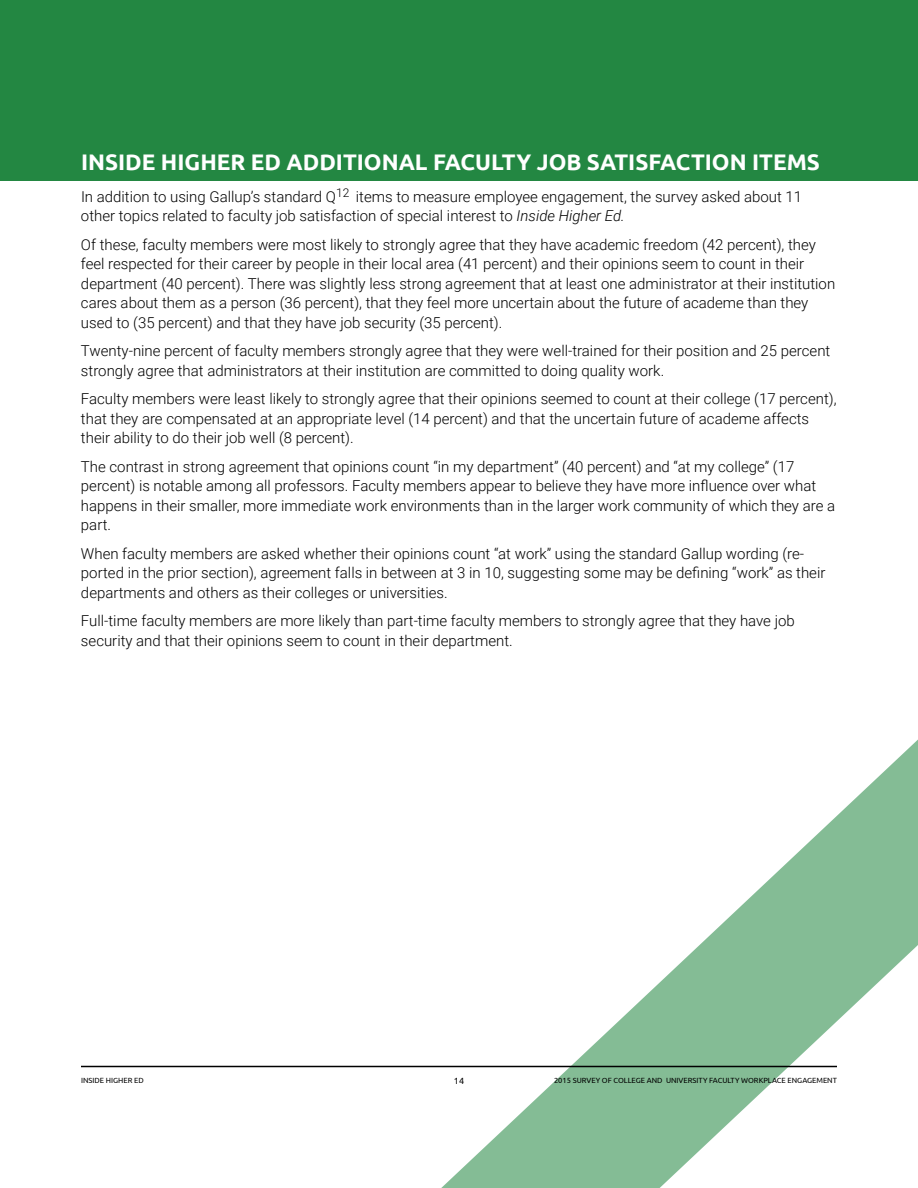
<style>
.page{position:relative;width:918px;height:1188px;background:#fff}
.page>*{position:absolute;margin:0;border:0;box-sizing:border-box;transform-origin:0 0}
.t1{font:700 22.5px "Ubuntu";color:#fff}
.t2{font:300 15px/19.5px "Roboto";color:#000}
.t3{font:9px "Ubuntu";color:#000}
.t4{font:7.5px "Ubuntu";color:#000}
.s1{font-style:italic}
</style>
<div class="page">
<svg style="left:422px;top:739px;width:496px;height:449px"></svg>
<div style="left:0;top:0;width:918px;height:181px;background:#238742"></div>
<hr style="left:81px;top:1066px;width:756px;height:1px;background:#000">
<h1 class="t1" style="left:81px;top:149px;width:740px">INSIDE HIGHER ED ADDITIONAL FACULTY JOB SATISFACTION ITEMS</h1>
<p class="t2" style="left:81px;top:186px;width:723px">In addition to using Gallup’s standard Q<sup>12</sup> items to measure employee engagement, the survey asked about 11 other topics related to faculty job satisfaction of special interest to <span class="s1">Inside Higher Ed.</span></p>
<p class="t2" style="left:81px;top:234px;width:756px">Of these, faculty members were most likely to strongly agree that they have academic freedom (42 percent), they feel respected for their career by people in their local area (41 percent) and their opinions seem to count in their department (40 percent). There was slightly less strong agreement that at least one administrator at their institution cares about them as a person (36 percent), that they feel more uncertain about the future of academe than they used to (35 percent) and that they have job security (35 percent).</p>
<p class="t2" style="left:81px;top:341px;width:751px">Twenty-nine percent of faculty members strongly agree that they were well-trained for their position and 25 percent strongly agree that administrators at their institution are committed to doing quality work.</p>
<p class="t2" style="left:81px;top:389px;width:757px">Faculty members were least likely to strongly agree that their opinions seemed to count at their college (17 percent), that they are compensated at an appropriate level (14 percent) and that the uncertain future of academe affects their ability to do their job well (8 percent).</p>
<p class="t2" style="left:81px;top:456px;width:756px">The contrast in strong agreement that opinions count “in my department” (40 percent) and “at my college” (17 percent) is notable among all professors. Faculty members appear to believe they have more influence over what happens in their smaller, more immediate work environments than in the larger work community of which they are a part.</p>
<p class="t2" style="left:81px;top:543px;width:746px">When faculty members are asked whether their opinions count “at work” using the standard Gallup wording (re&shy;ported in the prior section), agreement falls in between at 3 in 10, suggesting some may be defining “work” as their departments and others as their colleges or universities.</p>
<p class="t2" style="left:81px;top:611px;width:715px">Full-time faculty members are more likely than part-time faculty members to strongly agree that they have job security and that their opinions seem to count in their department.</p>
<p class="t4" style="left:81px;top:1076px;width:64px">INSIDE HIGHER ED</p>
<p class="t3" style="left:454px;top:1076px;width:12px">14</p>
<p class="t4" style="left:554px;top:1076px;width:284px">2015 SURVEY OF COLLEGE AND UNIVERSITY FACULTY WORKPLACE ENGAGEMENT</p>
</div>
